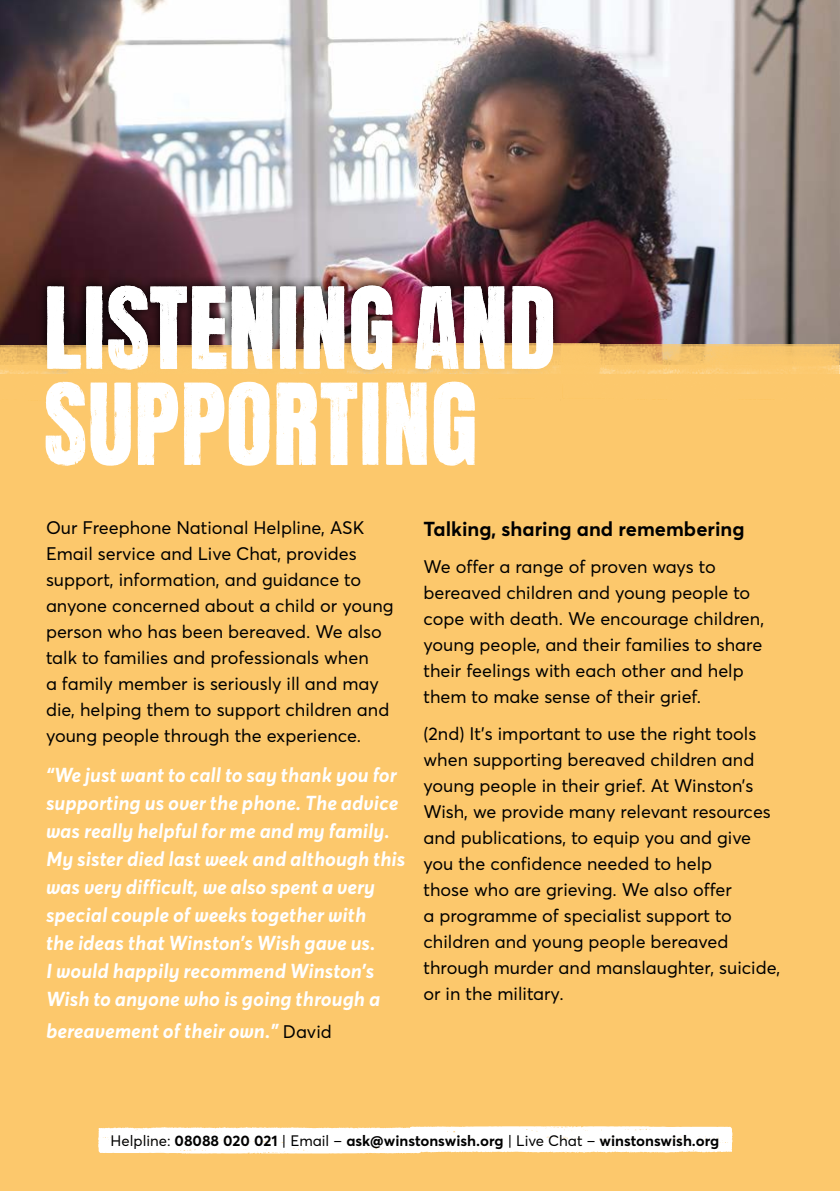
<style>
.page{position:relative;width:840px;height:1191px;background:#fff}
.page>*{position:absolute;margin:0;border:0;box-sizing:border-box;transform-origin:0 0}
.t1{font:96px "WWANTON";color:#fff}
.t2{font:italic 700 20px/28px "Averta Std";color:#fff}
.t3{font:700 20px "Averta Std";color:#000}
.t4{font:18px/26px "Averta Std";color:#000}
.t5{font:700 15px "Averta Std";color:#000}
.s1{font-weight:400;font-style:normal;font-size:18px;color:#000}
.s2{font-weight:400}
</style>
<div class="page">
<img style="left:0;top:0;width:839px;height:345px">
<img style="left:37px;top:274px;width:526px;height:75px">
<div style="left:0;top:374px;width:839px;height:817px;background:#fcc86c"></div>
<img style="left:0;top:345px;width:234px;height:29px">
<img style="left:320px;top:343px;width:279px;height:31px">
<img style="left:560px;top:344px;width:279px;height:30px">
<img style="left:67px;top:349px;width:279px;height:25px">
<svg style="left:98px;top:1126px;width:634px;height:27px;background:#fefbf5"></svg>
<h1 class="t1" style="left:43px;top:277px;width:79px">LISTENING</h1>
<h1 class="t1" style="left:413px;top:277px;width:47px">AND</h1>
<h1 class="t1" style="left:43px;top:373px;width:44px">SUPPORTING</h1>
<h1 class="t1" style="left:82px;top:277px;width:40px">IN</h1>
<p class="t4" style="left:46px;top:514px;width:349px">Our Freephone National Helpline, ASK Email service and Live Chat, provides support, information, and guidance to anyone concerned about a child or young person who has been bereaved. We also talk to families and professionals when<br>a family member is seriously ill and may die, helping them to support children and young people through the experience.</p>
<p class="t2" style="left:46px;top:761px;width:361px">“We just want to call to say thank you for supporting us over the phone. The advice was really helpful for me and my family.<br>My sister died last week and although this was very difficult, we also spent a very special couple of weeks together with<br>the ideas that Winston’s Wish gave us.<br>I would happily recommend Winston’s Wish to anyone who is going through a</p>
<p class="t2" style="left:46px;top:1017px;width:287px">bereavement of their own.” <span class="s1">David</span></p>
<p class="t3" style="left:423px;top:516px;width:322px">Talking, sharing and remembering</p>
<p class="t4" style="left:423px;top:553px;width:342px">We offer a range of proven ways to bereaved children and young people to cope with death. We encourage children, young people, and their families to share their feelings with each other and help them to make sense of their grief.</p>
<p class="t4" style="left:423px;top:721px;width:358px">(2nd) It’s important to use the right tools when supporting bereaved children and young people in their grief. At Winston’s Wish, we provide many relevant resources and publications, to equip you and give you the confidence needed to help<br>those who are grieving. We also offer<br>a programme of specialist support to children and young people bereaved through murder and manslaughter, suicide, or in the military.</p>
<p class="t5" style="left:110px;top:1131px;width:610px"><span class="s2">Helpline:</span> 08088 020 021 <span class="s2">| Email –</span> ask@winstonswish.org <span class="s2">| Live Chat –</span> winstonswish.org</p>
</div>
